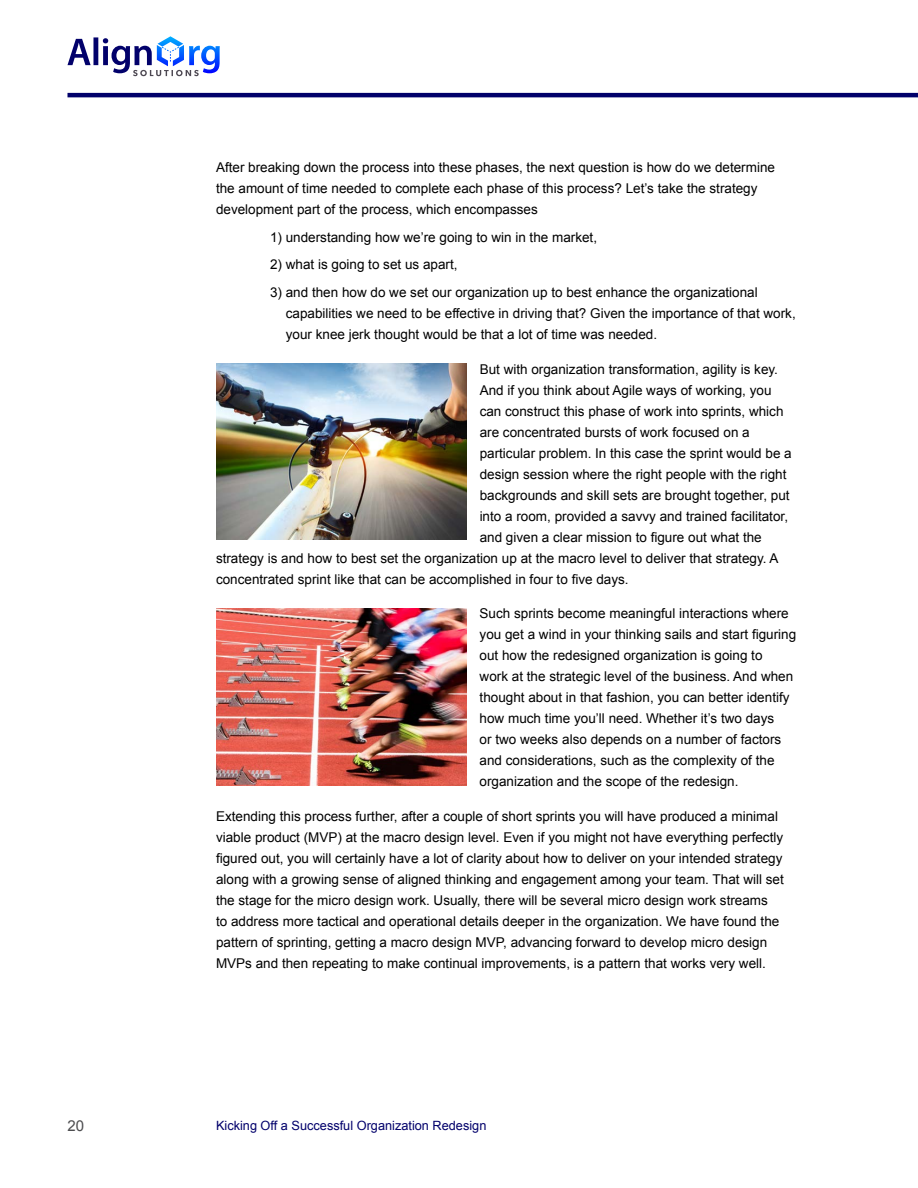
<style>
.page{position:relative;width:918px;height:1188px;background:#fff}
.page>*{position:absolute;margin:0;border:0;box-sizing:border-box;transform-origin:0 0}
.t1{font:15px "Arial";color:#4d4d4f}
.t2{font:13.5px/21px "Arial";color:#000}
.t3{font:12.75px "Arial";color:#02016b}
</style>
<div class="page">
<svg style="left:68px;top:36px;width:152px;height:40px"></svg>
<hr style="left:68px;top:93px;width:850px;height:4px;background:#02016b">
<img style="left:216px;top:363px;width:250px;height:177px">
<img style="left:216px;top:609px;width:250px;height:177px">
<p class="t2" style="left:216px;top:157px;width:561px">After breaking down the process into these phases, the next question is how do we determine the amount of time needed to complete each phase of this process? Let’s take the strategy development part of the process, which encompasses</p>
<p class="t2" style="left:270px;top:226px;width:329px">1) understanding how we’re going to win in the market,</p>
<p class="t2" style="left:270px;top:254px;width:189px">2) what is going to set us apart,</p>
<p class="t2" style="left:286px;top:282px;width:512px;text-indent:-16px">3) and then how do we set our organization up to best enhance the organizational capabilities we need to be effective in driving that? Given the importance of that work, your knee jerk thought would be that a lot of time was needed.</p>
<p class="t2" style="left:480px;top:359px;width:300px">But with organization transformation, agility is key.</p>
<p class="t2" style="left:480px;top:380px;width:293px">And if you think about Agile ways of working, you</p>
<p class="t2" style="left:480px;top:401px;width:305px">can construct this phase of work into sprints, which</p>
<p class="t2" style="left:480px;top:422px;width:272px">are concentrated bursts of work focused on a</p>
<p class="t2" style="left:480px;top:443px;width:314px">particular problem. In this case the sprint would be a</p>
<p class="t2" style="left:480px;top:464px;width:308px">design session where the right people with the right</p>
<p class="t2" style="left:480px;top:485px;width:311px">backgrounds and skill sets are brought together, put</p>
<p class="t2" style="left:480px;top:506px;width:310px">into a room, provided a savvy and trained facilitator,</p>
<p class="t2" style="left:480px;top:527px;width:284px">and given a clear mission to figure out what the</p>
<p class="t2" style="left:216px;top:548px;width:564px">strategy is and how to best set the organization up at the macro level to deliver that strategy. A</p>
<p class="t2" style="left:216px;top:569px;width:414px">concentrated sprint like that can be accomplished in four to five days.</p>
<p class="t2" style="left:480px;top:603px;width:318px">Such sprints become meaningful interactions where you get a wind in your thinking sails and start figuring out how the redesigned organization is going to<br>work at the strategic level of the business. And when thought about in that fashion, you can better identify how much time you’ll need. Whether it’s two days<br>or two weeks also depends on a number of factors and considerations, such as the complexity of the organization and the scope of the redesign.</p>
<p class="t2" style="left:216px;top:806px;width:569px">Extending this process further, after a couple of short sprints you will have produced a minimal viable product (MVP) at the macro design level. Even if you might not have everything perfectly figured out, you will certainly have a lot of clarity about how to deliver on your intended strategy along with a growing sense of aligned thinking and engagement among your team. That will set the stage for the micro design work. Usually, there will be several micro design work streams<br>to address more tactical and operational details deeper in the organization. We have found the pattern of sprinting, getting a macro design MVP, advancing forward to develop micro design MVPs and then repeating to make continual improvements, is a pattern that works very well.</p>
<p class="t1" style="left:68px;top:1116px;width:18px">20</p>
<p class="t3" style="left:216px;top:1117px;width:272px">Kicking Off a Successful Organization Redesign</p>
</div>
